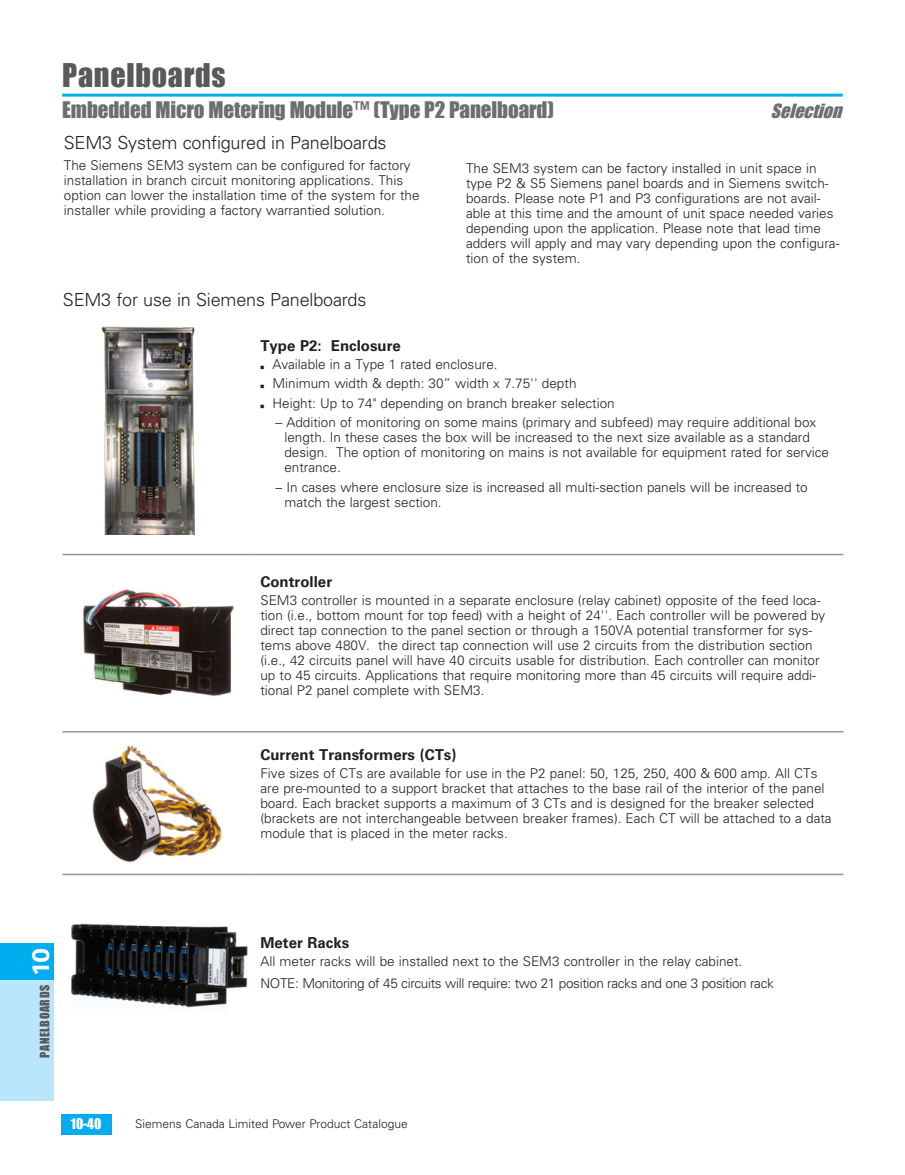
<style>
.page{position:relative;width:905px;height:1175px;background:#fff}
.page>*{position:absolute;margin:0;border:0;box-sizing:border-box;transform-origin:0 0}
.t1{font:30px "Impact";letter-spacing:.025em;color:#58595b}
.t2{font:900 24px "Siemens Sans";color:#fff}
.t3{font:21px "Impact";letter-spacing:-.005em;color:#6d6e71}
.t4{font:300 18px "Univers LT Std";letter-spacing:-.01em;color:#231f20}
.t5{font:italic 18px "Impact";color:#6d6e71}
.t6{font:700 15px "Univers LT Std";color:#231f20}
.t7{font:300 13.5px/15px "Univers LT Std";color:#231f20}
.t8{font:300 13.5px/21.8px "Univers LT Std";letter-spacing:-.025em;color:#231f20}
.t9{font:13.5px "Impact";color:#fff}
.t10{font:300 12px "Univers LT Std";color:#231f20}
.t11{font:12px "Impact";letter-spacing:.05em;color:#58595b}
.s1{font-family:"Universal Newswith Comm Pi";font-weight:400}
</style>
<div class="page">
<div style="left:61px;top:1113px;width:50px;height:21px;background:#00aeef"></div>
<div style="left:0;top:979px;width:54px;height:121px;background:#b9e6fa"></div>
<div style="left:0;top:943px;width:54px;height:37px;background:#00aeef"></div>
<hr style="left:62px;top:94px;width:780px;height:3px;background:#00aeef">
<hr style="left:62px;top:554px;width:192px;height:1px;background:#939598">
<hr style="left:254px;top:554px;width:589px;height:1px;background:#939598">
<hr style="left:62px;top:731px;width:192px;height:1px;background:#939598">
<hr style="left:254px;top:731px;width:589px;height:1px;background:#939598">
<hr style="left:62px;top:873px;width:192px;height:2px;background:#939598">
<hr style="left:254px;top:873px;width:589px;height:2px;background:#939598">
<img style="left:83px;top:589px;width:151px;height:108px">
<img style="left:92px;top:745px;width:130px;height:118px">
<img style="left:71px;top:923px;width:177px;height:85px">
<img style="left:101px;top:327px;width:94px;height:207px">
<h1 class="t1" style="left:62px;top:52px;width:165px">Panelboards</h1>
<h3 class="t3" style="left:62px;top:93px;width:493px">Embedded Micro Metering Module™ (Type P2 Panelboard)</h3>
<h3 class="t5" style="left:770px;top:97px;width:79px">Selection</h3>
<h3 class="t4" style="left:64px;top:131px;width:324px">SEM3 System configured in Panelboards</h3>
<p class="t7" style="left:64px;top:158px;width:357px">The Siemens SEM3 system can be configured for factory installation in branch circuit monitoring applications. This option can lower the installation time of the system for the installer while providing a factory warrantied solution.</p>
<p class="t7" style="left:466px;top:161px;width:375px">The SEM3 system can be factory installed in unit space in type P2 &amp; S5 Siemens panel boards and in Siemens switch&shy;boards. Please note P1 and P3 configurations are not avail&shy;able at this time and the amount of unit space needed varies depending upon the application. Please note that lead time adders will apply and may vary depending upon the configura&shy;tion of the system.</p>
<h3 class="t4" style="left:63px;top:288px;width:305px">SEM3 for use in Siemens Panelboards</h3>
<p class="t6" style="left:260px;top:337px;width:142px">Type P2: Enclosure</p>
<p class="t7" style="left:260px;top:354px;width:356px;line-height:19.5px"><span class="s1">b</span> Available in a Type 1 rated enclosure.<br><span class="s1">b</span> Minimum width &amp; depth: 30” width x 7.75'' depth<br><span class="s1">b</span> Height: Up to 74" depending on branch breaker selection</p>
<p class="t7" style="left:284px;top:415px;width:546px;text-indent:-9px">– Addition of monitoring on some mains (primary and subfeed) may require additional box length. In these cases the box will be increased to the next size available as a standard design. The option of monitoring on mains is not available for equipment rated for service entrance.</p>
<p class="t7" style="left:284px;top:479px;width:524px;text-indent:-9px">– In cases where enclosure size is increased all multi-section panels will be increased to match the largest section.</p>
<p class="t6" style="left:260px;top:573px;width:73px">Controller</p>
<p class="t7" style="left:260px;top:593px;width:566px">SEM3 controller is mounted in a separate enclosure (relay cabinet) opposite of the feed loca&shy;tion (i.e., bottom mount for top feed) with a height of 24''. Each controller will be powered by direct tap connection to the panel section or through a 150VA potential transformer for sys&shy;tems above 480V. the direct tap connection will use 2 circuits from the distribution section (i.e., 42 circuits panel will have 40 circuits usable for distribution. Each controller can monitor up to 45 circuits. Applications that require monitoring more than 45 circuits will require addi&shy;tional P2 panel complete with SEM3.</p>
<p class="t6" style="left:260px;top:745px;width:197px">Current Transformers (CTs)</p>
<p class="t7" style="left:260px;top:765px;width:572px">Five sizes of CTs are available for use in the P2 panel: 50, 125, 250, 400 &amp; 600 amp. All CTs are pre-mounted to a support bracket that attaches to the base rail of the interior of the panel board. Each bracket supports a maximum of 3 CTs and is designed for the breaker selected (brackets are not interchangeable between breaker frames). Each CT will be attached to a data module that is placed in the meter racks.</p>
<h2 class="t2" style="left:27px;top:975px;width:29px;rotate:-90deg">10</h2>
<p class="t11" style="left:35px;top:1057px;width:74px;rotate:-90deg">PANELBOARDS</p>
<p class="t6" style="left:260px;top:934px;width:90px">Meter Racks</p>
<p class="t8" style="left:260px;top:950px;width:515px">All meter racks will be installed next to the SEM3 controller in the relay cabinet.<br>NOTE: Monitoring of 45 circuits will require: two 21 position racks and one 3 position rack</p>
<p class="t9" style="left:71px;top:1113px;width:32px">10-40</p>
<p class="t10" style="left:135px;top:1117px;width:274px">Siemens Canada Limited Power Product Catalogue</p>
</div>
